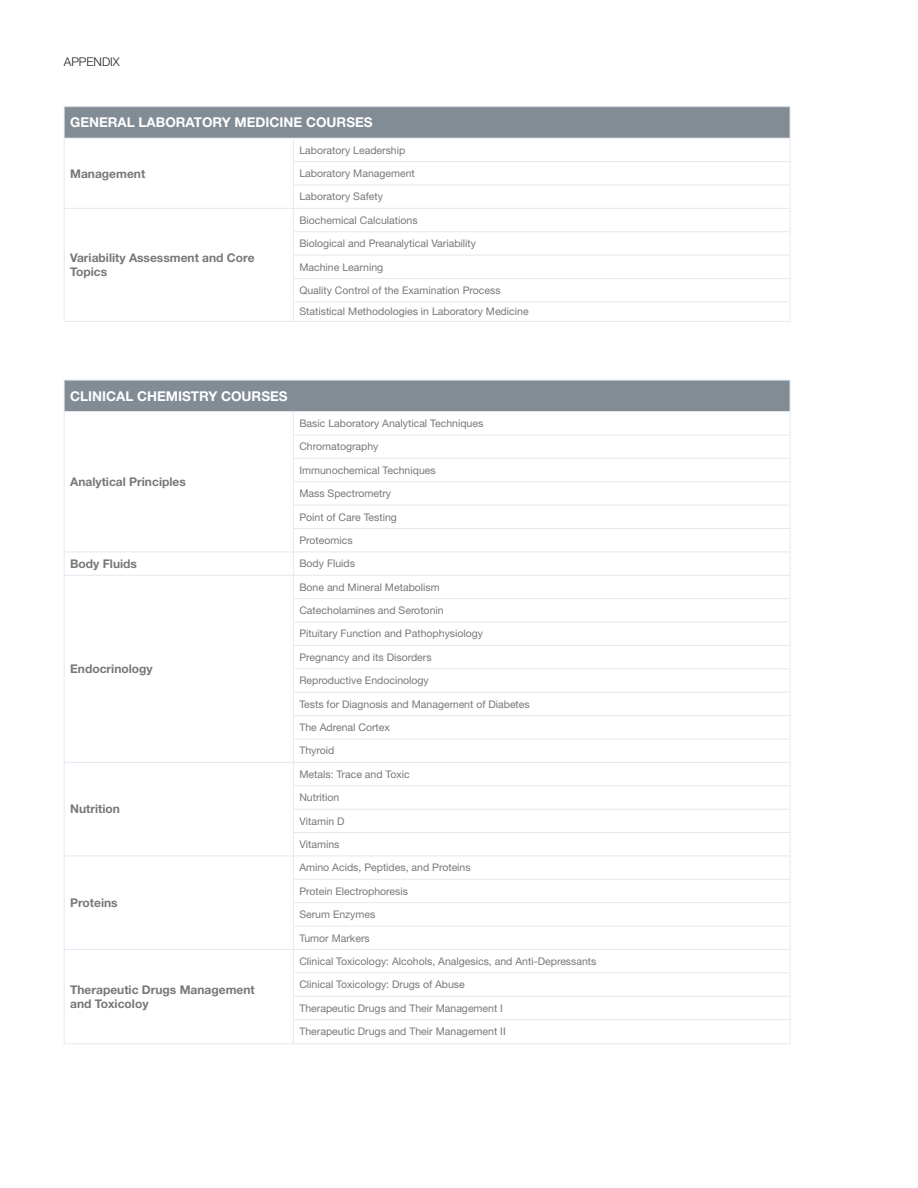
<style>
.page{position:relative;width:918px;height:1188px;background:#fff}
.page>*{position:absolute;margin:0;border:0;box-sizing:border-box;transform-origin:0 0}
.t1{font:700 13.5px "Helvetica Neue LT Std";color:#fff}
.t2{font:700 12px/14.4px "Helvetica Neue LT Std";color:#76787a}
.t3{font:300 12px "Helvetica Neue LT Std";color:#231f20}
.t4{font:10.5px "Helvetica Neue LT Std";color:#76787a}
</style>
<div class="page">
<hr style="left:0;top:0;width:1px;height:1188px;background:#000">
<div style="left:64px;top:380px;width:726px;height:32px;background:#828c95"></div>
<svg style="left:294px;top:412px;width:496px;height:631px"></svg>
<hr style="left:64px;top:380px;width:229px;height:1px;background:#e3e9f0">
<hr style="left:64px;top:380px;width:1px;height:31px;background:#e3e9f0">
<hr style="left:293px;top:380px;width:497px;height:1px;background:#e3e9f0">
<hr style="left:790px;top:380px;width:1px;height:31px;background:#e3e9f0">
<hr style="left:64px;top:411px;width:229px;height:1px;background:#e3e9f0">
<hr style="left:293px;top:411px;width:497px;height:1px;background:#e3e9f0">
<hr style="left:293px;top:435px;width:497px;height:1px;background:#e3e9f0">
<hr style="left:293px;top:458px;width:497px;height:1px;background:#e3e9f0">
<hr style="left:293px;top:481px;width:497px;height:1px;background:#e3e9f0">
<hr style="left:293px;top:505px;width:497px;height:1px;background:#e3e9f0">
<hr style="left:293px;top:528px;width:497px;height:1px;background:#e3e9f0">
<hr style="left:64px;top:552px;width:229px;height:1px;background:#e3e9f0">
<hr style="left:293px;top:552px;width:497px;height:1px;background:#e3e9f0">
<hr style="left:64px;top:575px;width:229px;height:1px;background:#e3e9f0">
<hr style="left:293px;top:575px;width:497px;height:1px;background:#e3e9f0">
<hr style="left:293px;top:598px;width:497px;height:1px;background:#e3e9f0">
<hr style="left:293px;top:622px;width:497px;height:1px;background:#e3e9f0">
<hr style="left:293px;top:645px;width:497px;height:1px;background:#e3e9f0">
<hr style="left:293px;top:668px;width:497px;height:1px;background:#e3e9f0">
<hr style="left:293px;top:692px;width:497px;height:1px;background:#e3e9f0">
<hr style="left:293px;top:715px;width:497px;height:1px;background:#e3e9f0">
<hr style="left:293px;top:739px;width:497px;height:1px;background:#e3e9f0">
<hr style="left:64px;top:762px;width:229px;height:1px;background:#e3e9f0">
<hr style="left:293px;top:762px;width:497px;height:1px;background:#e3e9f0">
<hr style="left:293px;top:785px;width:497px;height:1px;background:#e3e9f0">
<hr style="left:293px;top:809px;width:497px;height:1px;background:#e3e9f0">
<hr style="left:293px;top:832px;width:497px;height:1px;background:#e3e9f0">
<hr style="left:64px;top:856px;width:229px;height:1px;background:#e3e9f0">
<hr style="left:293px;top:856px;width:497px;height:1px;background:#e3e9f0">
<hr style="left:293px;top:879px;width:497px;height:1px;background:#e3e9f0">
<hr style="left:293px;top:902px;width:497px;height:1px;background:#e3e9f0">
<hr style="left:293px;top:926px;width:497px;height:1px;background:#e3e9f0">
<hr style="left:64px;top:949px;width:229px;height:1px;background:#e3e9f0">
<hr style="left:293px;top:949px;width:497px;height:1px;background:#e3e9f0">
<hr style="left:293px;top:972px;width:497px;height:1px;background:#e3e9f0">
<hr style="left:293px;top:996px;width:497px;height:1px;background:#e3e9f0">
<svg style="left:64px;top:412px;width:1px;height:631px"></svg>
<hr style="left:293px;top:1019px;width:497px;height:1px;background:#e3e9f0">
<svg style="left:293px;top:412px;width:1px;height:631px"></svg>
<svg style="left:790px;top:412px;width:1px;height:631px"></svg>
<hr style="left:64px;top:1043px;width:229px;height:1px;background:#e3e9f0">
<hr style="left:293px;top:1043px;width:497px;height:1px;background:#e3e9f0">
<div style="left:64px;top:107px;width:726px;height:31px;background:#828c95"></div>
<svg style="left:294px;top:139px;width:496px;height:182px"></svg>
<svg style="left:294px;top:162px;width:496px;height:93px"></svg>
<hr style="left:64px;top:106px;width:229px;height:1px;background:#e3e9f0">
<hr style="left:64px;top:107px;width:1px;height:31px;background:#e3e9f0">
<hr style="left:293px;top:106px;width:497px;height:1px;background:#e3e9f0">
<hr style="left:790px;top:107px;width:1px;height:31px;background:#e3e9f0">
<hr style="left:64px;top:138px;width:229px;height:1px;background:#e3e9f0">
<hr style="left:293px;top:138px;width:497px;height:1px;background:#e3e9f0">
<hr style="left:293px;top:161px;width:497px;height:1px;background:#e3e9f0">
<hr style="left:293px;top:185px;width:497px;height:1px;background:#e3e9f0">
<hr style="left:64px;top:208px;width:229px;height:1px;background:#e3e9f0">
<hr style="left:293px;top:208px;width:497px;height:1px;background:#e3e9f0">
<hr style="left:293px;top:231px;width:497px;height:1px;background:#e3e9f0">
<hr style="left:293px;top:255px;width:497px;height:1px;background:#e3e9f0">
<hr style="left:293px;top:278px;width:497px;height:1px;background:#e3e9f0">
<svg style="left:64px;top:139px;width:1px;height:182px"></svg>
<hr style="left:293px;top:302px;width:497px;height:1px;background:#e3e9f0">
<svg style="left:293px;top:139px;width:1px;height:182px"></svg>
<svg style="left:790px;top:139px;width:1px;height:182px"></svg>
<hr style="left:64px;top:321px;width:229px;height:1px;background:#e3e9f0">
<hr style="left:293px;top:321px;width:497px;height:1px;background:#e3e9f0">
<p class="t3" style="left:64px;top:54px;width:58px">APPENDIX</p>
<p class="t1" style="left:70px;top:114px;width:304px">GENERAL LABORATORY MEDICINE COURSES</p>
<p class="t2" style="left:70px;top:166px;width:77px">Management</p>
<p class="t2" style="left:70px;top:250px;width:186px">Variability Assessment and Core<br>Topics</p>
<p class="t4" style="left:299px;top:144px;width:107px">Laboratory Leadership</p>
<p class="t4" style="left:299px;top:167px;width:117px">Laboratory Management</p>
<p class="t4" style="left:299px;top:190px;width:85px">Laboratory Safety</p>
<p class="t4" style="left:299px;top:214px;width:120px">Biochemical Calculations</p>
<p class="t4" style="left:299px;top:237px;width:178px">Biological and Preanalytical Variability</p>
<p class="t4" style="left:299px;top:261px;width:85px">Machine Learning</p>
<p class="t4" style="left:299px;top:284px;width:203px">Quality Control of the Examination Process</p>
<p class="t4" style="left:299px;top:305px;width:231px">Statistical Methodologies in Laboratory Medicine</p>
<p class="t1" style="left:70px;top:387px;width:219px">CLINICAL CHEMISTRY COURSES</p>
<p class="t2" style="left:70px;top:474px;width:117px">Analytical Principles</p>
<p class="t4" style="left:299px;top:417px;width:185px">Basic Laboratory Analytical Techniques</p>
<p class="t4" style="left:299px;top:440px;width:81px">Chromatography</p>
<p class="t4" style="left:299px;top:464px;width:138px">Immunochemical Techniques</p>
<p class="t4" style="left:299px;top:487px;width:93px">Mass Spectrometry</p>
<p class="t4" style="left:299px;top:511px;width:99px">Point of Care Testing</p>
<p class="t4" style="left:299px;top:534px;width:55px">Proteomics</p>
<p class="t2" style="left:70px;top:556px;width:68px">Body Fluids</p>
<p class="t4" style="left:299px;top:557px;width:57px">Body Fluids</p>
<p class="t2" style="left:70px;top:661px;width:84px">Endocrinology</p>
<p class="t2" style="left:70px;top:802px;width:51px">Nutrition</p>
<p class="t2" style="left:70px;top:895px;width:49px">Proteins</p>
<p class="t2" style="left:70px;top:982px;width:186px">Therapeutic Drugs Management</p>
<p class="t2" style="left:70px;top:996px;width:80px">and Toxicoloy</p>
<p class="t4" style="left:299px;top:581px;width:142px">Bone and Mineral Metabolism</p>
<p class="t4" style="left:299px;top:604px;width:146px">Catecholamines and Serotonin</p>
<p class="t4" style="left:299px;top:628px;width:185px">Pituitary Function and Pathophysiology</p>
<p class="t4" style="left:299px;top:651px;width:134px">Pregnancy and its Disorders</p>
<p class="t4" style="left:299px;top:674px;width:131px">Reproductive Endocinology</p>
<p class="t4" style="left:299px;top:698px;width:232px">Tests for Diagnosis and Management of Diabetes</p>
<p class="t4" style="left:299px;top:721px;width:92px">The Adrenal Cortex</p>
<p class="t4" style="left:299px;top:744px;width:37px">Thyroid</p>
<p class="t4" style="left:299px;top:768px;width:112px">Metals: Trace and Toxic</p>
<p class="t4" style="left:299px;top:791px;width:42px">Nutrition</p>
<p class="t4" style="left:299px;top:815px;width:47px">Vitamin D</p>
<p class="t4" style="left:299px;top:838px;width:42px">Vitamins</p>
<p class="t4" style="left:299px;top:861px;width:173px">Amino Acids, Peptides, and Proteins</p>
<p class="t4" style="left:299px;top:885px;width:110px">Protein Electrophoresis</p>
<p class="t4" style="left:299px;top:908px;width:78px">Serum Enzymes</p>
<p class="t4" style="left:299px;top:932px;width:72px">Tumor Markers</p>
<p class="t4" style="left:299px;top:955px;width:299px">Clinical Toxicology: Alcohols, Analgesics, and Anti-Depressants</p>
<p class="t4" style="left:299px;top:978px;width:167px">Clinical Toxicology: Drugs of Abuse</p>
<p class="t4" style="left:299px;top:1002px;width:205px">Therapeutic Drugs and Their Management I</p>
<p class="t4" style="left:299px;top:1025px;width:208px">Therapeutic Drugs and Their Management II</p>
</div>
